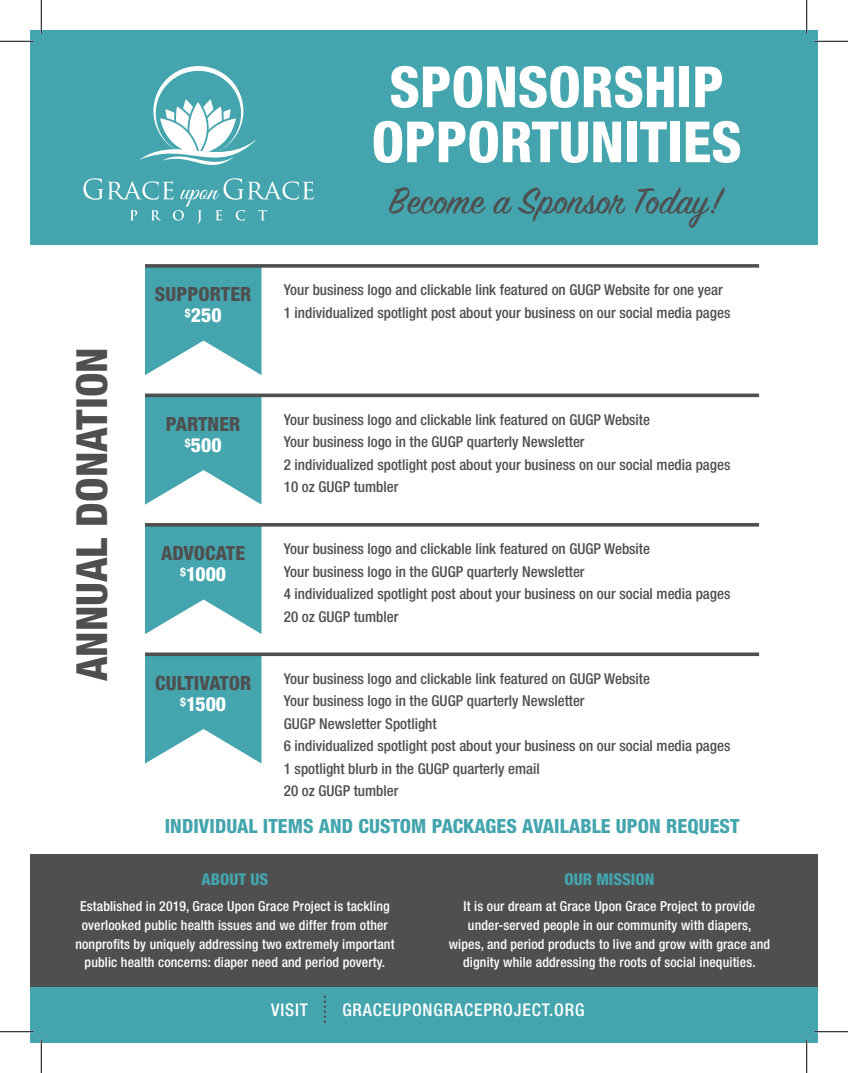
<style>
.page{position:relative;width:848px;height:1073px;background:#fff}
.page>*{position:absolute;margin:0;border:0;box-sizing:border-box;transform-origin:0 0}
.t1{font:800 condensed 56.75px/55px "Helvetica Neue";color:#fff;text-align:center}
.t2{font:800 condensed 42.88px "Helvetica Neue";color:#4f4f4f}
.t3{font:41px "Sign Painter House Script";letter-spacing:.005em;color:#4f4f4f}
.t4{font:800 condensed 19.62px/21px "Helvetica Neue";letter-spacing:.005em;color:#4f4f4f;text-align:center}
.t5{font:800 condensed 19.62px "Helvetica Neue";letter-spacing:.005em;color:#44a5ae}
.t6{font:500 condensed 17.5px "Helvetica Neue";letter-spacing:.05em;color:#fff}
.t7{font:800 condensed 16.25px "Helvetica Neue";color:#44a5ae}
.t8{font:500 condensed 15px/22.5px "Helvetica Neue";color:#4f4f4f}
.t9{font:500 condensed 13.75px/18.8px "Helvetica Neue";letter-spacing:.01em;color:#fff;text-align:center}
.s1{color:#fff}
</style>
<div class="page">
<div style="left:30px;top:952px;width:787px;height:90px;background:#44a5ae"></div>
<div style="left:31px;top:30px;width:787px;height:215px;background:#44a5ae"></div>
<svg style="left:83px;top:66px;width:230px;height:158px"></svg>
<div style="left:30px;top:854px;width:788px;height:132px;background:#4f4f4f"></div>
<svg style="left:145px;top:268px;width:116px;height:107px"></svg>
<svg style="left:145px;top:264px;width:614px;height:4px;fill:#4f5656"></svg>
<svg style="left:145px;top:397px;width:116px;height:107px"></svg>
<svg style="left:145px;top:393px;width:614px;height:4px;fill:#4f4f4f"></svg>
<svg style="left:145px;top:526px;width:116px;height:108px"></svg>
<hr style="left:145px;top:523px;width:614px;height:3px;background:#4f4f4f">
<svg style="left:145px;top:656px;width:116px;height:107px"></svg>
<svg style="left:145px;top:652px;width:614px;height:4px;fill:#4f4f4f"></svg>
<svg style="left:323px;top:996px;width:3px;height:26px"></svg>
<hr style="left:0;top:40px;width:34px;height:2px;background:#fff">
<hr style="left:814px;top:40px;width:34px;height:2px;background:#fff">
<hr style="left:0;top:1030px;width:34px;height:2px;background:#fff">
<hr style="left:814px;top:1030px;width:34px;height:2px;background:#fff">
<hr style="left:40px;top:0;width:2px;height:34px;background:#fff">
<hr style="left:40px;top:1039px;width:2px;height:33px;background:#fff">
<hr style="left:805px;top:0;width:2px;height:34px;background:#fff">
<hr style="left:805px;top:1039px;width:2px;height:33px;background:#fff">
<hr style="left:0;top:41px;width:34px;height:1px;background:#000">
<hr style="left:814px;top:41px;width:34px;height:1px;background:#000">
<hr style="left:0;top:1031px;width:34px;height:1px;background:#000">
<hr style="left:814px;top:1031px;width:34px;height:1px;background:#000">
<hr style="left:41px;top:0;width:1px;height:34px;background:#000">
<hr style="left:41px;top:1039px;width:1px;height:33px;background:#000">
<hr style="left:806px;top:0;width:1px;height:34px;background:#000">
<hr style="left:806px;top:1039px;width:1px;height:33px;background:#000">
<h1 class="t1" style="left:371px;top:58px;width:371px">SPONSORSHIP<br>OPPORTUNITIES</h1>
<h2 class="t2" style="left:65px;top:681px;width:336px;rotate:-90deg">ANNUAL DONATION</h2>
<h3 class="t4" style="left:155px;top:283px;width:98px">SUPPORTER <sup>$</sup><span class="s1">250</span></h3>
<h3 class="t3" style="left:388px;top:182px;width:334px">Become a Sponsor Today!</h3>
<p class="t8" style="left:284px;top:279px;width:448px">Your business logo and clickable link featured on GUGP Website for one year<br>1 individualized spotlight post about your business on our social media pages</p>
<h3 class="t4" style="left:166px;top:413px;width:76px">PARTNER <sup>$</sup><span class="s1">500</span></h3>
<p class="t8" style="left:284px;top:408px;width:448px">Your business logo and clickable link featured on GUGP Website<br>Your business logo in the GUGP quarterly Newsletter<br>2 individualized spotlight post about your business on our social media pages 10 oz GUGP tumbler</p>
<h3 class="t4" style="left:161px;top:542px;width:86px">ADVOCATE <sup>$</sup><span class="s1">1000</span></h3>
<p class="t8" style="left:284px;top:537px;width:448px">Your business logo and clickable link featured on GUGP Website<br>Your business logo in the GUGP quarterly Newsletter<br>4 individualized spotlight post about your business on our social media pages 20 oz GUGP tumbler</p>
<h3 class="t4" style="left:155px;top:672px;width:98px">CULTIVATOR <sup>$</sup><span class="s1">1500</span></h3>
<p class="t8" style="left:284px;top:667px;width:448px">Your business logo and clickable link featured on GUGP Website<br>Your business logo in the GUGP quarterly Newsletter<br>GUGP Newsletter Spotlight<br>6 individualized spotlight post about your business on our social media pages 1 spotlight blurb in the GUGP quarterly email<br>20 oz GUGP tumbler</p>
<h3 class="t5" style="left:165px;top:814px;width:576px">INDIVIDUAL ITEMS AND CUSTOM PACKAGES AVAILABLE UPON REQUEST</h3>
<p class="t7" style="left:201px;top:868px;width:68px">ABOUT US</p>
<p class="t9" style="left:75px;top:896px;width:320px">Established in 2019, Grace Upon Grace Project is tackling overlooked public health issues and we differ from other nonprofits by uniquely addressing two extremely important public health concerns: diaper need and period poverty.</p>
<p class="t7" style="left:564px;top:868px;width:92px">OUR MISSION</p>
<p class="t9" style="left:448px;top:896px;width:323px">It is our dream at Grace Upon Grace Project to provide under-served people in our community with diapers, wipes, and period products to live and grow with grace and dignity while addressing the roots of social inequities.</p>
<p class="t6" style="left:271px;top:999px;width:38px">VISIT</p>
<p class="t6" style="left:342px;top:999px;width:244px">GRACEUPONGRACEPROJECT.ORG</p>
</div>
